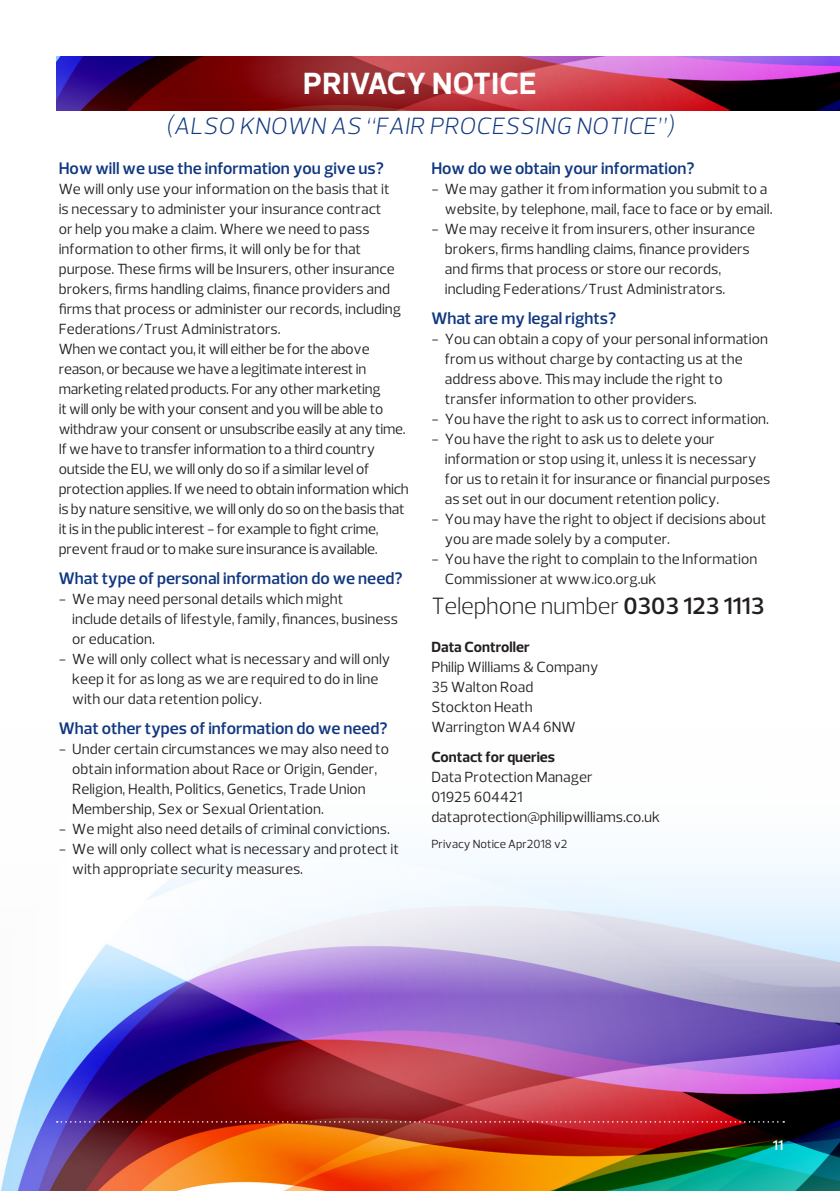
<style>
.page{position:relative;width:840px;height:1191px;background:#fff}
.page>*{position:absolute;margin:0;border:0;box-sizing:border-box;transform-origin:0 0}
.t1{font:700 31.2px "Prelo";letter-spacing:.015em;color:#fff}
.t2{font:italic 300 24px "Prelo";letter-spacing:.015em;color:#113880}
.t3{font:300 24px "Prelo";letter-spacing:-.01em;color:#231f20}
.t4{font:600 17px "Prelo";color:#113880}
.t5{font:15px/20px "Prelo";color:#231f20}
.t6{font:700 15px "Prelo";color:#231f20}
.t7{font:600 14px "Prelo";color:#fff}
.t8{font:12px "Prelo";color:#231f20}
.s1{font-weight:600}
</style>
<div class="page">
<img style="left:0;top:994px;width:839px;height:197px">
<svg style="left:57px;top:1121px;width:726px;height:1px"></svg>
<img style="left:57px;top:57px;width:782px;height:53px">
<svg style="left:72px;top:863px;width:767px;height:131px"></svg>
<p class="t1" style="left:303px;top:64px;width:235px">PRIVACY NOTICE</p>
<p class="t2" style="left:165px;top:111px;width:510px">(ALSO KNOWN AS “FAIR PROCESSING NOTICE”)</p>
<p class="t4" style="left:59px;top:157px;width:326px">How will we use the information you give us?</p>
<p class="t5" style="left:59px;top:179px;width:344px">We will only use your information on the basis that it is necessary to administer your insurance contract<br>or help you make a claim. Where we need to pass information to other firms, it will only be for that purpose. These firms will be Insurers, other insurance brokers, firms handling claims, finance providers and firms that process or administer our records, including Federations/Trust Administrators.</p>
<p class="t5" style="left:59px;top:339px;width:348px">When we contact you, it will either be for the above reason, or because we have a legitimate interest in marketing related products. For any other marketing<br>it will only be with your consent and you will be able to withdraw your consent or unsubscribe easily at any time.</p>
<p class="t5" style="left:59px;top:439px;width:351px">If we have to transfer information to a third country outside the EU, we will only do so if a similar level of protection applies. If we need to obtain information which is by nature sensitive, we will only do so on the basis that it is in the public interest - for example to fight crime, prevent fraud or to make sure insurance is available.</p>
<p class="t4" style="left:59px;top:567px;width:345px">What type of personal information do we need?</p>
<p class="t5" style="left:59px;top:589px;width:286px">- We may need personal details which might</p>
<p class="t5" style="left:72px;top:609px;width:327px">include details of lifestyle, family, finances, business or education.</p>
<p class="t5" style="left:72px;top:649px;width:319px;text-indent:-13px">- We will only collect what is necessary and will only keep it for as long as we are required to do in line with our data retention policy.</p>
<p class="t4" style="left:59px;top:717px;width:330px">What other types of information do we need?</p>
<p class="t5" style="left:72px;top:739px;width:318px;text-indent:-13px">- Under certain circumstances we may also need to obtain information about Race or Origin, Gender, Religion, Health, Politics, Genetics, Trade Union Membership, Sex or Sexual Orientation.</p>
<p class="t5" style="left:59px;top:819px;width:332px">- We might also need details of criminal convictions.</p>
<p class="t5" style="left:72px;top:839px;width:328px;text-indent:-13px">- We will only collect what is necessary and protect it with appropriate security measures.</p>
<p class="t4" style="left:431px;top:157px;width:264px">How do we obtain your information?</p>
<p class="t5" style="left:444px;top:179px;width:329px;text-indent:-13px">- We may gather it from information you submit to a website, by telephone, mail, face to face or by email.</p>
<p class="t5" style="left:444px;top:219px;width:311px;text-indent:-13px">- We may receive it from insurers, other insurance brokers, firms handling claims, finance providers and firms that process or store our records, including Federations/Trust Administrators.</p>
<p class="t4" style="left:431px;top:307px;width:186px">What are my legal rights?</p>
<p class="t5" style="left:444px;top:329px;width:324px;text-indent:-13px">- You can obtain a copy of your personal information from us without charge by contacting us at the address above. This may include the right to transfer information to other providers.</p>
<p class="t5" style="left:431px;top:409px;width:339px">- You have the right to ask us to correct information.</p>
<p class="t5" style="left:444px;top:429px;width:327px;text-indent:-13px">- You have the right to ask us to delete your information or stop using it, unless it is necessary for us to retain it for insurance or financial purposes as set out in our document retention policy.</p>
<p class="t5" style="left:444px;top:509px;width:323px;text-indent:-13px">- You may have the right to object if decisions about you are made solely by a computer.</p>
<p class="t5" style="left:444px;top:549px;width:314px;text-indent:-13px">- You have the right to complain to the Information<br>Commissioner at www.ico.org.uk</p>
<p class="t3" style="left:431px;top:591px;width:334px">Telephone number <span class="s1">0303 123 1113</span></p>
<p class="t6" style="left:431px;top:637px;width:100px">Data Controller</p>
<p class="t5" style="left:431px;top:657px;width:168px">Philip Williams &amp; Company</p>
<p class="t5" style="left:431px;top:677px;width:103px">35 Walton Road</p>
<p class="t5" style="left:431px;top:697px;width:103px">Stockton Heath</p>
<p class="t5" style="left:431px;top:717px;width:146px">Warrington WA4 6NW</p>
<p class="t6" style="left:431px;top:747px;width:125px">Contact for queries</p>
<p class="t5" style="left:431px;top:767px;width:163px">Data Protection Manager</p>
<p class="t5" style="left:431px;top:787px;width:93px">01925 604421</p>
<p class="t5" style="left:431px;top:807px;width:230px">dataprotection@philipwilliams.co.uk</p>
<p class="t8" style="left:431px;top:836px;width:138px">Privacy Notice Apr2018 v2</p>
<p class="t7" style="left:772px;top:1137px;width:12px">11</p>
</div>
